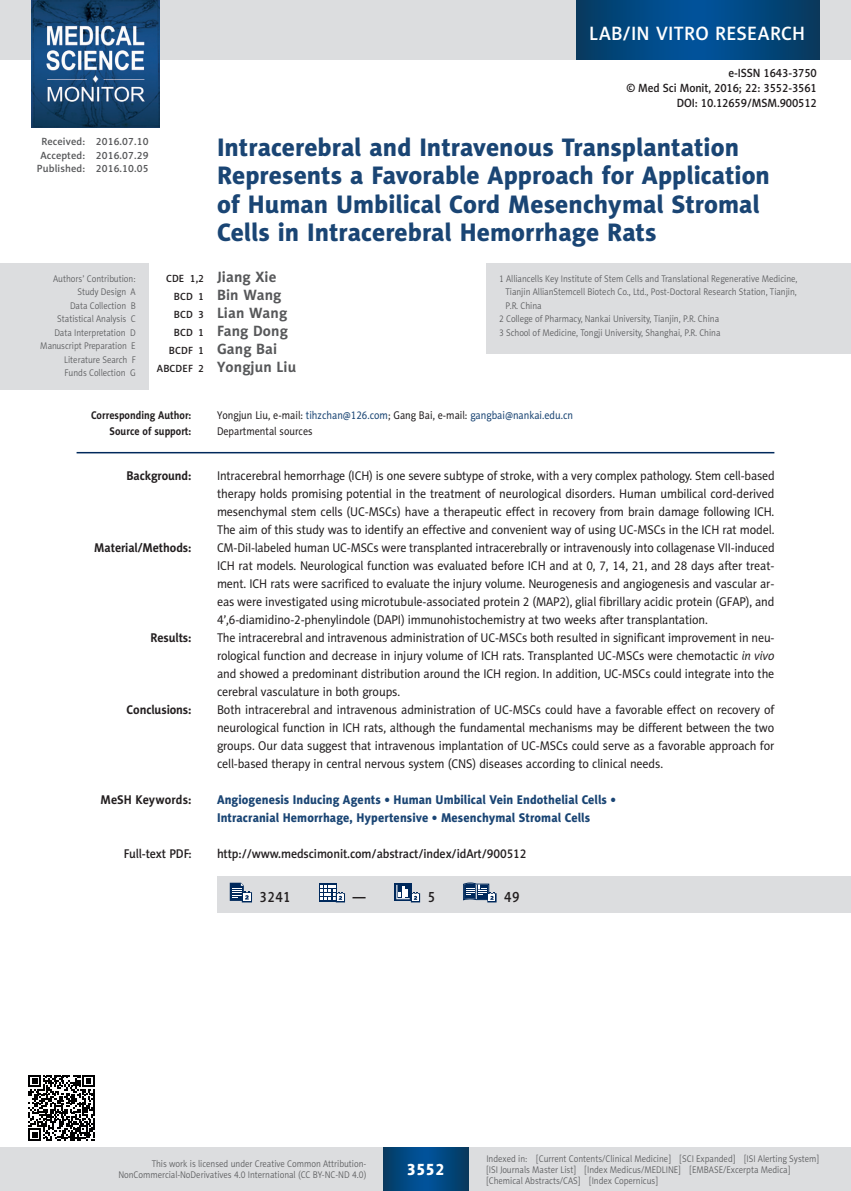
<style>
.page{position:relative;width:851px;height:1191px;background:#fff}
.page>*{position:absolute;margin:0;border:0;box-sizing:border-box;transform-origin:0 0}
.MSM_Tytul{font:25.5px/28.5px "Naomi Sans EFN Heavy";color:#1a4574}
.t1{font:19.5px "Naomi Sans EFN Medium";letter-spacing:.01em;color:#fff}
.t2{font:16.5px "Naomi Sans EFN Heavy";color:#fff}
.MSM_Autorzy{font:700 15px "Naomi Sans EFN";letter-spacing:.01em;color:#57585a}
.MSM_dane{font:15px "Naomi Sans EFN Medium";letter-spacing:.03em;color:#231f20;scale:.9 1}
.MSM_Summary_body{font:12.75px/18px "Naomi Sans EFN";letter-spacing:-.01em;color:#231f20;text-align:justify;scale:.94 1}
.MSM_Summary_body-2{font:12.75px/18px "Naomi Sans EFN";letter-spacing:-.01em;color:#231f20;text-align:justify;scale:.95 1}
.MSM_keywords{font:12.75px/18px "Naomi Sans EFN Heavy";letter-spacing:.005em;color:#1a4574;scale:.95 1}
.MSM_full_text_pdf{font:12.75px "Naomi Sans EFN Medium";letter-spacing:-.01em;color:#231f20;scale:.95 1}
.MSM_Summary_body-3{font:700 12.75px "Naomi Sans EFN";letter-spacing:-.005em;color:#231f20;scale:.94 1}
.MSM_Summary_body-4{font:700 12.75px "Naomi Sans EFN";letter-spacing:-.005em;color:#231f20;scale:.95 1}
.MSM_keywords-2{font:700 12.75px "Naomi Sans EFN";letter-spacing:.005em;color:#231f20;scale:.95 1}
.MSM_full_text_pdf-2{font:12px "Naomi Sans EFN Medium";letter-spacing:-.01em;color:#231f20;scale:.95 1}
.MSM_Adres{font:11.25px "Naomi Sans EFN";color:#1a4574;scale:.9 1}
.MSM_Adres-2{font:700 11.25px "Naomi Sans EFN";color:#231f20;scale:.9 1}
.MSM_Support{font:11.25px "Naomi Sans EFN";color:#231f20;scale:.9 1}
.MSM_Support-2{font:700 11.25px "Naomi Sans EFN";color:#231f20;scale:.9 1}
.t3{font:10.5px "Naomi Sans EFN Medium";letter-spacing:.01em;color:#57585a}
.MSM_Afiliacja{font:9.75px/13.5px "Naomi Sans EFN Light";color:#57585a;text-align:justify;scale:.9 1}
.MSM_pagina_sygnatura{font:9.75px/11.2px "Naomi Sans EFN Light";color:#57585a;text-align:right;scale:.9 1}
.s1{font-family:"Naomi Sans EFN Medium";font-weight:400;font-size:10.5px;color:#231f20}
.s2{color:#231f20}
.s3{font-style:italic}
</style>
<div class="page">
<div style="left:217px;top:876px;width:633px;height:36px;background:#dcdddf"></div>
<svg style="left:230px;top:882px;width:22px;height:20px"></svg>
<div style="left:319px;top:883px;width:17px;height:18px;background:#00295c"></div>
<svg style="left:320px;top:884px;width:25px;height:18px"></svg>
<div style="left:394px;top:883px;width:18px;height:18px;background:#00295c"></div>
<svg style="left:396px;top:885px;width:24px;height:17px"></svg>
<svg style="left:463px;top:882px;width:33px;height:20px"></svg>
<hr style="left:77px;top:452px;width:697px;height:1px;background:#00295c">
<div style="left:0;top:264px;width:148px;height:126px;background:#dcdddf"></div>
<div style="left:486px;top:264px;width:364px;height:90px;background:#dcdddf"></div>
<svg style="left:28px;top:1075px;width:67px;height:66px"></svg>
<hr style="left:850px;top:0;width:1px;height:60px;background:#dcdddf">
<div style="left:0;top:1148px;width:850px;height:43px;background:#dcdddf"></div>
<svg style="left:383px;top:1147px;width:85px;height:43px;background:#02477e"></svg>
<div style="left:0;top:0;width:850px;height:60px;background:#dcdddf"></div>
<img style="left:32px;top:0;width:127px;height:128px">
<svg style="left:576px;top:0;width:243px;height:60px;background:#02477e"></svg>
<h2 class="t1" style="left:589px;top:22px;width:217px">LAB/IN VITRO RESEARCH</h2>
<p class="MSM_full_text_pdf-2" style="left:728px;top:66px;width:95px">e-ISSN 1643-3750</p>
<p class="MSM_full_text_pdf-2" style="left:626px;top:81px;width:202px">© Med Sci Monit, 2016; 22: 3552-3561</p>
<p class="MSM_full_text_pdf-2" style="left:676px;top:96px;width:149px">DOI: 10.12659/MSM.900512</p>
<p class="MSM_Tytul" style="left:217px;top:132px;width:554px">Intracerebral and Intravenous Transplantation Represents a Favorable Approach for Application of Human Umbilical Cord Mesenchymal Stromal Cells in Intracerebral Hemorrhage Rats</p>
<p class="MSM_Autorzy" style="left:166px;top:268px;width:112px"><span class="s1">CDE 1,2</span> Jiang Xie</p>
<p class="MSM_Autorzy" style="left:174px;top:286px;width:109px"><span class="s1">BCD 1</span> Bin Wang</p>
<p class="MSM_Autorzy" style="left:174px;top:304px;width:115px"><span class="s1">BCD 3</span> Lian Wang</p>
<p class="MSM_Autorzy" style="left:174px;top:322px;width:116px"><span class="s1">BCD 1</span> Fang Dong</p>
<p class="MSM_Autorzy" style="left:169px;top:340px;width:110px"><span class="s1">BCDF 1</span> Gang Bai</p>
<p class="MSM_Autorzy" style="left:157px;top:358px;width:141px"><span class="s1">ABCDEF 2</span> Yongjun Liu</p>
<p class="MSM_Adres-2" style="left:91px;top:409px;width:113px">Corresponding Author:</p>
<p class="MSM_Adres" style="left:217px;top:409px;width:397px"><span class="s2">Yongjun Liu, e-mail:</span> tihzchan@126.com<span class="s2">; Gang Bai, e-mail:</span> gangbai@nankai.edu.cn</p>
<p class="MSM_Support-2" style="left:110px;top:424px;width:92px">Source of support:</p>
<p class="MSM_Support" style="left:217px;top:424px;width:108px">Departmental sources</p>
<p class="MSM_Summary_body-3" style="left:126px;top:468px;width:71px">Background:</p>
<p class="MSM_Summary_body" style="left:217px;top:467px;width:595px">Intracerebral hemorrhage (ICH) is one severe subtype of stroke, with a very complex pathology. Stem cell-based therapy holds promising potential in the treatment of neurological disorders. Human umbilical cord-derived mesenchymal stem cells (UC-MSCs) have a therapeutic effect in recovery from brain damage following ICH.<br>The aim of this study was to identify an effective and convenient way of using UC-MSCs in the ICH rat model.</p>
<p class="MSM_Summary_body-3" style="left:94px;top:540px;width:105px">Material/Methods:</p>
<p class="MSM_Summary_body" style="left:217px;top:539px;width:594px">CM-DiI-labeled human UC-MSCs were transplanted intracerebrally or intravenously into collagenase VII-induced ICH rat models. Neurological function was evaluated before ICH and at 0, 7, 14, 21, and 28 days after treat&shy;ment. ICH rats were sacrificed to evaluate the injury volume. Neurogenesis and angiogenesis and vascular ar&shy;eas were investigated using microtubule-associated protein 2 (MAP2), glial fibrillary acidic protein (GFAP), and 4’,6-diamidino-2-phenylindole (DAPI) immunohistochemistry at two weeks after transplantation.</p>
<p class="MSM_Summary_body-4" style="left:150px;top:630px;width:45px">Results:</p>
<p class="MSM_Summary_body-2" style="left:217px;top:629px;width:588px">The intracerebral and intravenous administration of UC-MSCs both resulted in significant improvement in neu&shy;rological function and decrease in injury volume of ICH rats. Transplanted UC-MSCs were chemotactic <span class="s3">in vivo </span>and showed a predominant distribution around the ICH region. In addition, UC-MSCs could integrate into the cerebral vasculature in both groups.</p>
<p class="MSM_Summary_body-4" style="left:127px;top:702px;width:70px">Conclusions:</p>
<p class="MSM_Summary_body-2" style="left:217px;top:701px;width:588px">Both intracerebral and intravenous administration of UC-MSCs could have a favorable effect on recovery of neurological function in ICH rats, although the fundamental mechanisms may be different between the two groups. Our data suggest that intravenous implantation of UC-MSCs could serve as a favorable approach for cell-based therapy in central nervous system (CNS) diseases according to clinical needs.</p>
<p class="MSM_keywords-2" style="left:100px;top:792px;width:97px">MeSH Keywords:</p>
<p class="MSM_keywords" style="left:217px;top:790px;width:421px">Angiogenesis Inducing Agents • Human Umbilical Vein Endothelial Cells •<br>Intracranial Hemorrhage, Hypertensive • Mesenchymal Stromal Cells</p>
<p class="MSM_full_text_pdf" style="left:124px;top:846px;width:73px">Full-text PDF:</p>
<p class="MSM_full_text_pdf" style="left:217px;top:846px;width:327px">http://www.medscimonit.com/abstract/index/idArt/900512</p>
<p class="t3" style="left:41px;top:136px;width:109px">Received: 2016.07.10</p>
<p class="t3" style="left:40px;top:149px;width:110px">Accepted: 2016.07.29</p>
<p class="t3" style="left:37px;top:163px;width:113px">Published: 2016.10.05</p>
<p class="MSM_Afiliacja" style="left:53px;top:272px;width:93px">Authors’ Contribution:</p>
<p class="MSM_Afiliacja" style="left:77px;top:285px;width:66px">Study Design A</p>
<p class="MSM_Afiliacja" style="left:70px;top:299px;width:74px">Data Collection B</p>
<p class="MSM_Afiliacja" style="left:57px;top:312px;width:89px">Statistical Analysis C</p>
<p class="MSM_Afiliacja" style="left:54px;top:326px;width:92px">Data Interpretation D</p>
<p class="MSM_Afiliacja" style="left:40px;top:339px;width:107px">Manuscript Preparation E</p>
<p class="MSM_Afiliacja" style="left:64px;top:353px;width:81px">Literature Search F</p>
<p class="MSM_Afiliacja" style="left:65px;top:366px;width:80px">Funds Collection G</p>
<p class="MSM_Afiliacja" style="left:505px;top:272px;width:326px;text-indent:-6px">1 Alliancells Key Institute of Stem Cells and Translational Regenerative Medicine, Tianjin AllianStemcell Biotech Co., Ltd., Post-Doctoral Research Station, Tianjin, P.R. China</p>
<p class="MSM_Afiliacja" style="left:499px;top:312px;width:246px">2 College of Pharmacy, Nankai University, Tianjin, P.R. China</p>
<p class="MSM_Afiliacja" style="left:499px;top:326px;width:247px">3 School of Medicine, Tongji University, Shanghai, P.R. China</p>
<p class="MSM_dane" style="left:259px;top:888px;width:36px">3241</p>
<p class="MSM_dane" style="left:352px;top:888px;width:16px">—</p>
<p class="MSM_dane" style="left:427px;top:888px;width:10px">5</p>
<p class="MSM_dane" style="left:504px;top:888px;width:19px">49</p>
<p class="MSM_pagina_sygnatura" style="left:118px;top:1158px;width:277px">This work is licensed under Creative Common Attribution-<br>NonCommercial-NoDerivatives 4.0 International (CC BY-NC-ND 4.0)</p>
<p class="t2" style="left:406px;top:1159px;width:40px">3552</p>
<p class="MSM_Afiliacja" style="left:486px;top:1152px;width:371px;line-height:11.2px;text-align:left">Indexed in: [Current Contents/Clinical Medicine] [SCI Expanded] [ISI Alerting System] [ISI Journals Master List] [Index Medicus/MEDLINE] [EMBASE/Excerpta Medica] [Chemical Abstracts/CAS] [Index Copernicus]</p>
</div>
